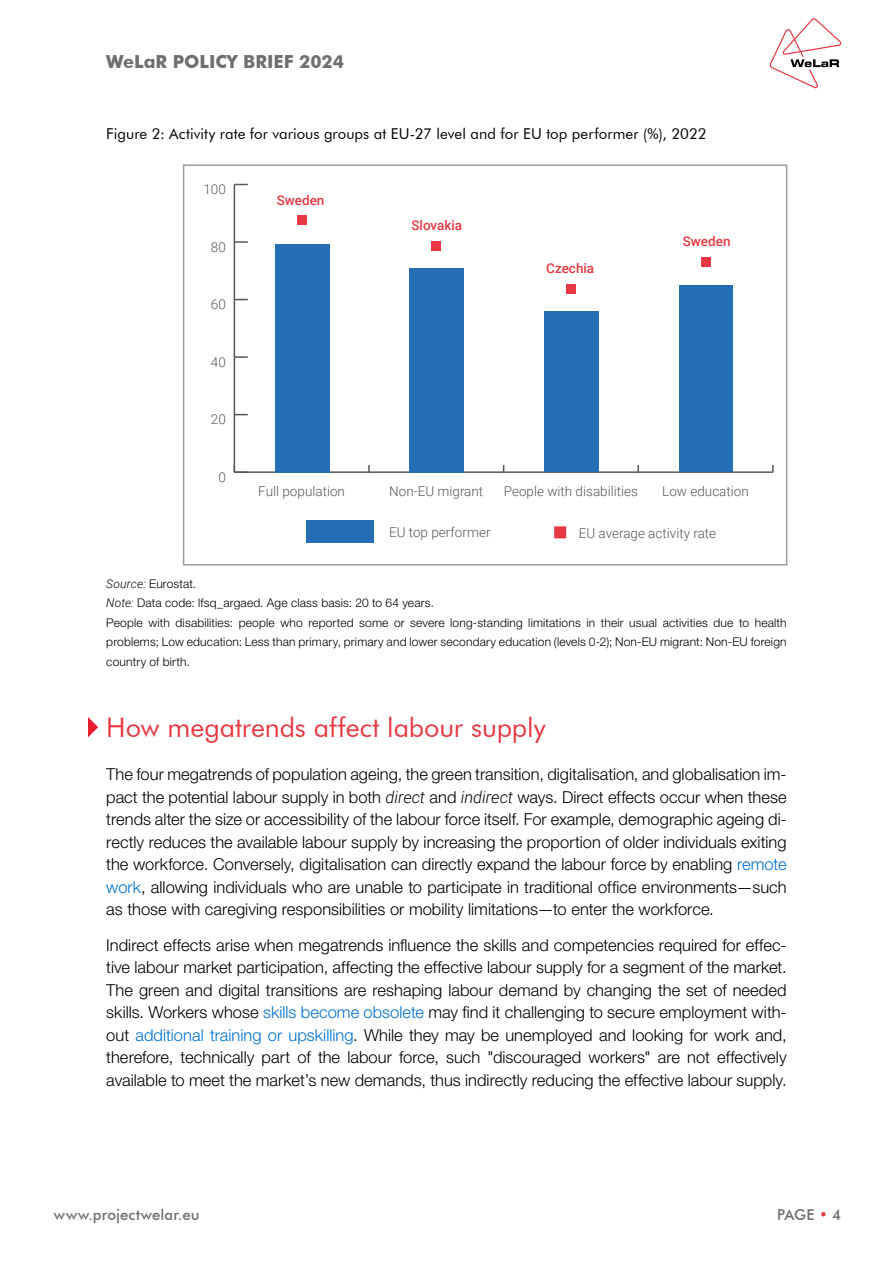
<style>
.page{position:relative;width:893px;height:1263px;background:#fff}
.page>*{position:absolute;margin:0;border:0;box-sizing:border-box;transform-origin:0 0}
.t1{font:27px "Futura BT";letter-spacing:-.005em;color:#e73843}
.t2{font:700 18px "Futura BT";color:#706f6f}
.t3{font:300 16.5px/22.5px "Helvetica Neue LT Std";color:#000;text-align:justify}
.t4{font:15px "Futura BT";letter-spacing:.005em;color:#000}
.t5{font:500 15px "Futura BT";letter-spacing:.005em;color:#706f6f}
.t6{font:300 13.5px "Roboto";color:#575756}
.t7{font:500 13.5px "Roboto";color:#e73843}
.t8{font:300 12px/19.5px "Helvetica Neue LT Std";letter-spacing:.015em;color:#000}
.s1{font-family:"Roboto";font-style:italic}
.s2{color:#0071ce}
.s3{color:#e73843}
</style>
<div class="page">
<svg style="left:770px;top:18px;width:71px;height:70px"></svg>
<hr style="left:234px;top:471px;width:539px;height:2px;background:#575756">
<svg style="left:368px;top:465px;width:2px;height:7px"></svg>
<svg style="left:637px;top:465px;width:2px;height:7px"></svg>
<svg style="left:772px;top:465px;width:2px;height:7px"></svg>
<hr style="left:234px;top:184px;width:1px;height:288px;background:#575756">
<svg style="left:234px;top:465px;width:14px;height:8px"></svg>
<svg style="left:235px;top:414px;width:13px;height:1px"></svg>
<svg style="left:235px;top:356px;width:13px;height:2px"></svg>
<svg style="left:235px;top:299px;width:13px;height:1px"></svg>
<svg style="left:235px;top:241px;width:13px;height:2px"></svg>
<svg style="left:234px;top:184px;width:14px;height:1px"></svg>
<div style="left:306px;top:520px;width:68px;height:22px;background:#256eb5"></div>
<div style="left:275px;top:244px;width:54px;height:228px;background:#256eb5"></div>
<div style="left:409px;top:268px;width:55px;height:204px;background:#256eb5"></div>
<div style="left:544px;top:312px;width:55px;height:160px;background:#256eb5"></div>
<div style="left:679px;top:285px;width:54px;height:187px;background:#256eb5"></div>
<div style="left:556px;top:528px;width:9px;height:9px;background:#e73843"></div>
<div style="left:554px;top:526px;width:12px;height:12px;border:3px solid #e73843"></div>
<div style="left:297px;top:216px;width:9px;height:9px;background:#e73843"></div>
<div style="left:432px;top:242px;width:9px;height:9px;background:#e73843"></div>
<div style="left:566px;top:285px;width:9px;height:9px;background:#e73843"></div>
<div style="left:701px;top:258px;width:9px;height:9px;background:#e73843"></div>
<div style="left:183px;top:164px;width:604px;height:402px;border:2px solid #9d9d9c"></div>
<svg style="left:88px;top:717px;width:10px;height:20px"></svg>
<p class="t2" style="left:106px;top:50px;width:239px">WeLaR POLICY BRIEF 2024</p>
<p class="t4" style="left:106px;top:125px;width:602px">Figure 2: Activity rate for various groups at EU-27 level and for EU top performer (%), 2022</p>
<p class="t6" style="left:203px;top:180px;width:24px">100</p>
<p class="t6" style="left:211px;top:237px;width:16px">80</p>
<p class="t6" style="left:211px;top:295px;width:16px">60</p>
<p class="t6" style="left:211px;top:352px;width:16px">40</p>
<p class="t6" style="left:211px;top:410px;width:16px">20</p>
<p class="t6" style="left:218px;top:467px;width:9px">0</p>
<p class="t7" style="left:277px;top:191px;width:49px">Sweden</p>
<p class="t7" style="left:411px;top:216px;width:52px">Slovakia</p>
<p class="t7" style="left:546px;top:259px;width:50px">Czechia</p>
<p class="t7" style="left:683px;top:231px;width:49px">Sweden</p>
<p class="t6" style="left:258px;top:481px;width:88px">Full population</p>
<p class="t6" style="left:389px;top:481px;width:95px">Non-EU migrant</p>
<p class="t6" style="left:504px;top:481px;width:136px">People with disabilities</p>
<p class="t6" style="left:662px;top:481px;width:88px">Low education</p>
<p class="t6" style="left:389px;top:523px;width:103px">EU top performer</p>
<p class="t6" style="left:579px;top:523px;width:139px">EU average activity rate</p>
<p class="t8" style="left:106px;top:573px;width:682px"><span class="s1">Source:</span> Eurostat.<br><span class="s1">Note:</span> Data code: lfsq_argaed. Age class basis: 20 to 64 years.<br>People with disabilities: people who reported some or severe long-standing limitations in their usual activities due to health problems; Low education: Less than primary, primary and lower secondary education (levels 0-2); Non-EU migrant: Non-EU foreign country of birth.</p>
<h1 class="t1" style="left:106px;top:710px;width:441px">How megatrends affect labour supply</h1>
<p class="t3" style="left:106px;top:763px;width:682px">The four megatrends of population ageing, the green transition, digitalisation, and globalisation im&shy;pact the potential labour supply in both <span class="s1">direct</span> and <span class="s1">indirect</span> ways. Direct effects occur when these trends alter the size or accessibility of the labour force itself. For example, demographic ageing di&shy;rectly reduces the available labour supply by increasing the proportion of older individuals exiting the workforce. Conversely, digitalisation can directly expand the labour force by enabling <span class="s2">remote work</span>, allowing individuals who are unable to participate in traditional office environments—such as those with caregiving responsibilities or mobility limitations—to enter the workforce.</p>
<p class="t3" style="left:106px;top:933px;width:682px">Indirect effects arise when megatrends influence the skills and competencies required for effec&shy;tive labour market participation, affecting the effective labour supply for a segment of the market.<br>The green and digital transitions are reshaping labour demand by changing the set of needed skills. Workers whose <span class="s2">skills become obsolete</span> may find it challenging to secure employment with&shy;out <span class="s2">additional training or upskilling</span>. While they may be unemployed and looking for work and, therefore, technically part of the labour force, such "discouraged workers" are not effectively available to meet the market’s new demands, thus indirectly reducing the effective labour supply.</p>
<p class="t5" style="left:54px;top:1206px;width:147px">www.projectwelar.eu</p>
<p class="t5" style="left:777px;top:1206px;width:66px">PAGE <span class="s3">•</span> 4</p>
</div>
